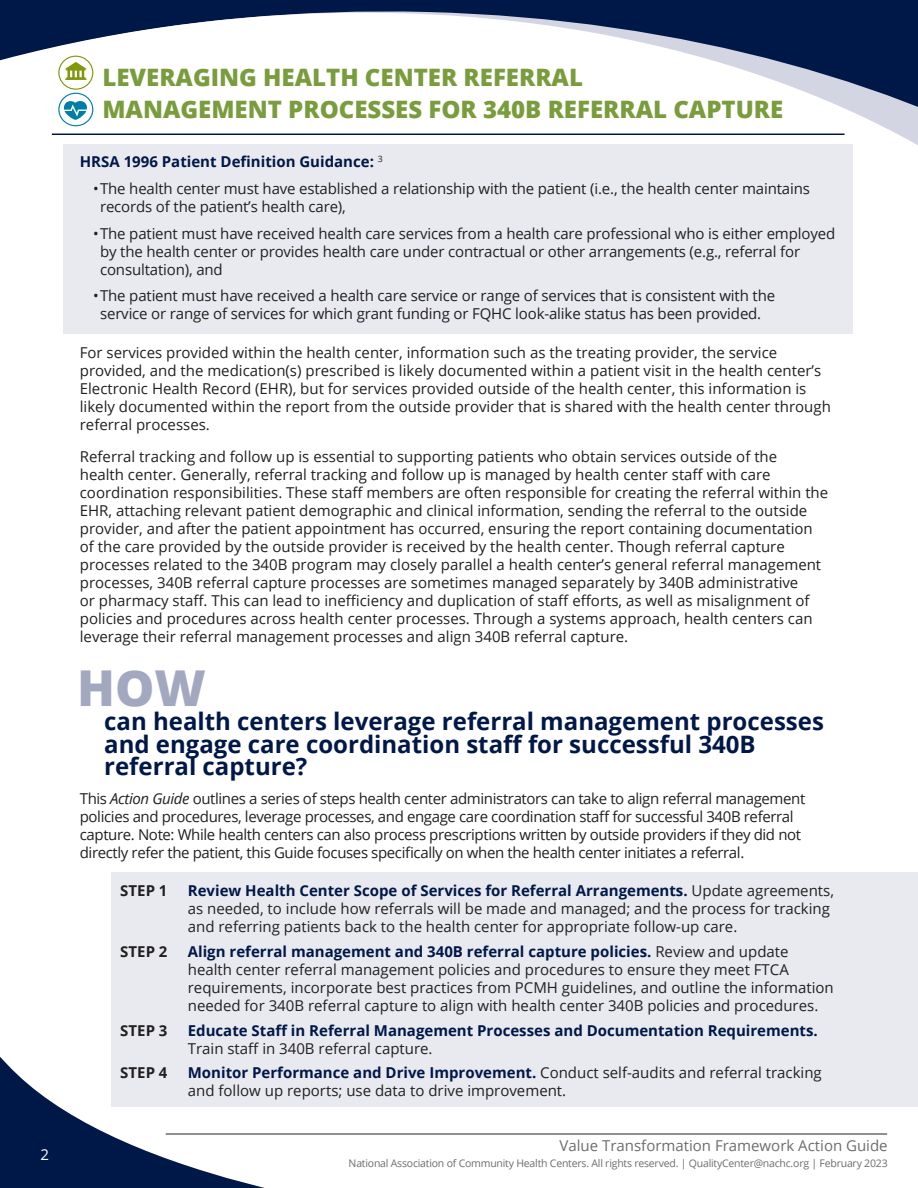
<style>
.page{position:relative;width:918px;height:1188px;background:#fff}
.page>*{position:absolute;margin:0;border:0;box-sizing:border-box;transform-origin:0 0}
.t1{font:800 49.5px "Open Sans";color:#a3a8c1}
.t2{font:700 24px/22.5px "Open Sans";color:#001848}
.t3{font:800 24px/31.7px "Open Sans";color:#799c3d}
.t4{font:15px/18px "Open Sans";color:#231f20}
.t5{font:15px/18px "Open Sans";letter-spacing:-.025em;color:#231f20}
.t6{font:700 15px/18px "Open Sans";color:#001848}
.t7{font:15px "Open Sans";color:#6c6d70}
.t8{font:700 15px "Open Sans";color:#231f20}
.t9{font:15px "Open Sans";color:#fff}
.t10{font:10.5px "Open Sans";letter-spacing:-.02em;color:#6c6d70}
.s1{font-style:italic}
.s2{font-weight:700;color:#001848}
.s3{font-weight:400;color:#231f20}
</style>
<div class="page">
<svg style="left:0;top:0;width:918px;height:334px"></svg>
<svg style="left:0;top:1057px;width:888px;height:131px"></svg>
<hr style="left:52px;top:134px;width:793px;height:1px;background:#001848">
<svg style="left:58px;top:56px;width:36px;height:71px"></svg>
<div style="left:111px;top:872px;width:807px;height:235px;background:#e8eaf0"></div>
<div style="left:63px;top:144px;width:789px;height:190px;background:#e8eaf0"></div>
<p class="t9" style="left:40px;top:1145px;width:10px">2</p>
<h2 class="t3" style="left:102px;top:60px;width:682px">LEVERAGING HEALTH CENTER REFERRAL<br>MANAGEMENT PROCESSES FOR 340B REFERRAL CAPTURE</h2>
<p class="t6" style="left:80px;top:153px;width:305px">HRSA 1996 Patient Definition Guidance: <sup>3</sup></p>
<p class="t4" style="left:100px;top:179px;width:711px;text-indent:-7px">•The health center must have established a relationship with the patient (i.e., the health center maintains records of the patient’s health care),</p>
<p class="t4" style="left:100px;top:224px;width:737px;text-indent:-7px">•The patient must have received health care services from a health care professional who is either employed by the health center or provides health care under contractual or other arrangements (e.g., referral for consultation), and</p>
<p class="t4" style="left:93px;top:287px;width:683px;text-align:center">•The patient must have received a health care service or range of services that is consistent with the service or range of services for which grant funding or FQHC look-alike status has been provided.</p>
<p class="t4" style="left:80px;top:344px;width:753px">For services provided within the health center, information such as the treating provider, the service provided, and the medication(s) prescribed is likely documented within a patient visit in the health center’s Electronic Health Record (EHR), but for services provided outside of the health center, this information is likely documented within the report from the outside provider that is shared with the health center through referral processes.</p>
<p class="t4" style="left:80px;top:447px;width:750px">Referral tracking and follow up is essential to supporting patients who obtain services outside of the<br>health center. Generally, referral tracking and follow up is managed by health center staff with care coordination responsibilities. These staff members are often responsible for creating the referral within the EHR, attaching relevant patient demographic and clinical information, sending the referral to the outside provider, and after the patient appointment has occurred, ensuring the report containing documentation of the care provided by the outside provider is received by the health center. Though referral capture processes related to the 340B program may closely parallel a health center’s general referral management processes, 340B referral capture processes are sometimes managed separately by 340B administrative<br>or pharmacy staff. This can lead to inefficiency and duplication of staff efforts, as well as misalignment of policies and procedures across health center processes. Through a systems approach, health centers can leverage their referral management processes and align 340B referral capture.</p>
<p class="t1" style="left:77px;top:650px;width:130px">HOW</p>
<p class="t2" style="left:104px;top:710px;width:721px">can health centers leverage referral management processes and engage care coordination staff for successful 340B referral capture?</p>
<p class="t5" style="left:80px;top:789px;width:727px">This <span class="s1">Action Guide</span> outlines a series of steps health center administrators can take to align referral management policies and procedures, leverage processes, and engage care coordination staff for successful 340B referral capture. Note: While health centers can also process prescriptions written by outside providers if they did not directly refer the patient, this Guide focuses specifically on when the health center initiates a referral.</p>
<p class="t8" style="left:120px;top:880px;width:49px">STEP 1</p>
<p class="t4" style="left:188px;top:881px;width:648px"><span class="s2">Review Health Center Scope of Services for Referral Arrangements.</span> Update agreements, as needed, to include how referrals will be made and managed; and the process for tracking and referring patients back to the health center for appropriate follow-up care.</p>
<p class="t8" style="left:120px;top:941px;width:49px">STEP 2</p>
<p class="t4" style="left:188px;top:942px;width:647px"><span class="s2">Align referral management and 340B referral capture policies.</span> Review and update health center referral management policies and procedures to ensure they meet FTCA requirements, incorporate best practices from PCMH guidelines, and outline the information needed for 340B referral capture to align with health center 340B policies and procedures.</p>
<p class="t8" style="left:120px;top:1020px;width:49px">STEP 3</p>
<p class="t6" style="left:188px;top:1021px;width:632px">Educate Staff in Referral Management Processes and Documentation Requirements.<br><span class="s3">Train staff in 340B referral capture.</span></p>
<p class="t8" style="left:120px;top:1062px;width:49px">STEP 4</p>
<p class="t4" style="left:188px;top:1064px;width:635px"><span class="s2">Monitor Performance and Drive Improvement.</span> Conduct self-audits and referral tracking and follow up reports; use data to drive improvement.</p>
<p class="t7" style="left:560px;top:1135px;width:330px">Value Transformation Framework Action Guide</p>
<p class="t10" style="left:349px;top:1156px;width:541px">National Association of Community Health Centers. All rights reserved. | QualityCenter@nachc.org | February 2023</p>
</div>
